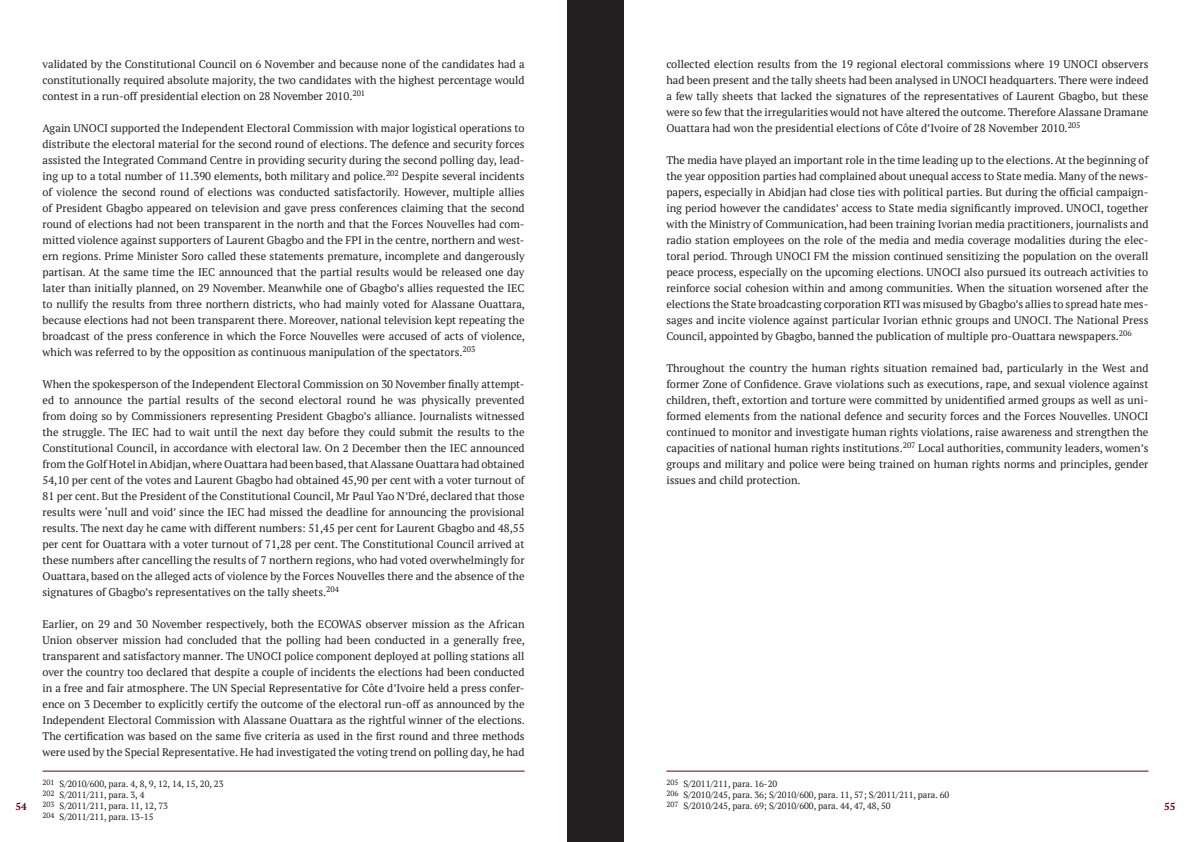
<style>
.page{position:relative;width:1191px;height:842px;background:#fff}
.page>*{position:absolute;margin:0;border:0;box-sizing:border-box;transform-origin:0 0}
.Body{font:11px/16px "PT Serif";color:#231f20;text-align:justify}
.t1{font:700 10px "PT Serif";color:#5f031e}
.Footnote{font:9px "PT Serif";color:#231f20}
</style>
<div class="page">
<hr style="left:43px;top:771px;width:481px;height:1px;background:#5f031e">
<hr style="left:666px;top:771px;width:482px;height:1px;background:#5f031e">
<div style="left:567px;top:0;width:28px;height:842px;background:#231f20"></div>
<div style="left:595px;top:0;width:29px;height:842px;background:#231f20"></div>
<p class="Body" style="left:43px;top:56px;width:483px">validated by the Constitutional Council on 6 November and because none of the candidates had a constitutionally required absolute majority, the two candidates with the highest percentage would contest in a run-off presidential election on 28 November 2010.<sup>201</sup></p>
<p class="Body" style="left:43px;top:120px;width:484px">Again UNOCI supported the Independent Electoral Commission with major logistical operations to distribute the electoral material for the second round of elections. The defence and security forces assisted the Integrated Command Centre in providing security during the second polling day, lead&shy;ing up to a total number of 11.390 elements, both military and police.<sup>202</sup> Despite several incidents of violence the second round of elections was conducted satisfactorily. However, multiple allies of President Gbagbo appeared on television and gave press conferences claiming that the second round of elections had not been transparent in the north and that the Forces Nouvelles had com&shy;mitted violence against supporters of Laurent Gbagbo and the FPI in the centre, northern and west&shy;ern regions. Prime Minister Soro called these statements premature, incomplete and dangerously partisan. At the same time the IEC announced that the partial results would be released one day later than initially planned, on 29 November. Meanwhile one of Gbagbo’s allies requested the IEC to nullify the results from three northern districts, who had mainly voted for Alassane Ouattara, because elections had not been transparent there. Moreover, national television kept repeating the broadcast of the press conference in which the Force Nouvelles were accused of acts of violence, which was referred to by the opposition as continuous manipulation of the spectators.<sup>203</sup></p>
<p class="Body" style="left:43px;top:376px;width:483px">When the spokesperson of the Independent Electoral Commission on 30 November finally attempt&shy;ed to announce the partial results of the second electoral round he was physically prevented from doing so by Commissioners representing President Gbagbo’s alliance. Journalists witnessed the struggle. The IEC had to wait until the next day before they could submit the results to the Constitutional Council, in accordance with electoral law. On 2 December then the IEC announced from the Golf Hotel in Abidjan, where Ouattara had been based, that Alassane Ouattara had obtained 54,10 per cent of the votes and Laurent Gbagbo had obtained 45,90 per cent with a voter turnout of 81 per cent. But the President of the Constitutional Council, Mr Paul Yao N’Dré, declared that those results were ‘null and void’ since the IEC had missed the deadline for announcing the provisional results. The next day he came with different numbers: 51,45 per cent for Laurent Gbagbo and 48,55 per cent for Ouattara with a voter turnout of 71,28 per cent. The Constitutional Council arrived at these numbers after cancelling the results of 7 northern regions, who had voted overwhelmingly for Ouattara, based on the alleged acts of violence by the Forces Nouvelles there and the absence of the signatures of Gbagbo’s representatives on the tally sheets.<sup>204</sup></p>
<p class="Body" style="left:43px;top:616px;width:484px">Earlier, on 29 and 30 November respectively, both the ECOWAS observer mission as the African Union observer mission had concluded that the polling had been conducted in a generally free, transparent and satisfactory manner. The UNOCI police component deployed at polling stations all over the country too declared that despite a couple of incidents the elections had been conducted in a free and fair atmosphere. The UN Special Representative for Côte d’Ivoire held a press confer&shy;ence on 3 December to explicitly certify the outcome of the electoral run-off as announced by the Independent Electoral Commission with Alassane Ouattara as the rightful winner of the elections.<br>The certification was based on the same five criteria as used in the first round and three methods were used by the Special Representative. He had investigated the voting trend on polling day, he had</p>
<p class="Footnote" style="left:43px;top:778px;width:182px"><sup>201</sup> S/2010/600, para. 4, 8, 9, 12, 14, 15, 20, 23</p>
<p class="Footnote" style="left:43px;top:789px;width:103px"><sup>202</sup> S/2011/211, para. 3, 4</p>
<p class="Footnote" style="left:43px;top:800px;width:127px"><sup>203</sup> S/2011/211, para. 11, 12, 73</p>
<p class="Footnote" style="left:43px;top:811px;width:112px"><sup>204</sup> S/2011/211, para. 13-15</p>
<p class="Body" style="left:666px;top:56px;width:483px">collected election results from the 19 regional electoral commissions where 19 UNOCI observers had been present and the tally sheets had been analysed in UNOCI headquarters. There were indeed a few tally sheets that lacked the signatures of the representatives of Laurent Gbagbo, but these were so few that the irregularities would not have altered the outcome. Therefore Alassane Dramane Ouattara had won the presidential elections of Côte d’Ivoire of 28 November 2010.<sup>205</sup></p>
<p class="Body" style="left:666px;top:152px;width:483px">The media have played an important role in the time leading up to the elections. At the beginning of the year opposition parties had complained about unequal access to State media. Many of the news&shy;papers, especially in Abidjan had close ties with political parties. But during the official campaign&shy;ing period however the candidates’ access to State media significantly improved. UNOCI, together with the Ministry of Communication, had been training Ivorian media practitioners, journalists and radio station employees on the role of the media and media coverage modalities during the elec&shy;toral period. Through UNOCI FM the mission continued sensitizing the population on the overall peace process, especially on the upcoming elections. UNOCI also pursued its outreach activities to reinforce social cohesion within and among communities. When the situation worsened after the elections the State broadcasting corporation RTI was misused by Gbagbo’s allies to spread hate mes&shy;sages and incite violence against particular Ivorian ethnic groups and UNOCI. The National Press Council, appointed by Gbagbo, banned the publication of multiple pro-Ouattara newspapers.<sup>206</sup></p>
<p class="Body" style="left:666px;top:360px;width:483px">Throughout the country the human rights situation remained bad, particularly in the West and former Zone of Confidence. Grave violations such as executions, rape, and sexual violence against children, theft, extortion and torture were committed by unidentified armed groups as well as uni&shy;formed elements from the national defence and security forces and the Forces Nouvelles. UNOCI continued to monitor and investigate human rights violations, raise awareness and strengthen the capacities of national human rights institutions.<sup>207</sup> Local authorities, community leaders, women’s groups and military and police were being trained on human rights norms and principles, gender issues and child protection.</p>
<p class="Footnote" style="left:666px;top:778px;width:112px"><sup>205</sup> S/2011/211, para. 16-20</p>
<p class="Footnote" style="left:666px;top:789px;width:284px"><sup>206</sup> S/2010/245, para. 36; S/2010/600, para. 11, 57; S/2011/211, para. 60</p>
<p class="Footnote" style="left:666px;top:800px;width:226px"><sup>207</sup> S/2010/245, para. 69; S/2010/600, para. 44, 47, 48, 50</p>
<p class="t1" style="left:16px;top:800px;width:13px">54</p>
<p class="t1" style="left:1164px;top:800px;width:13px">55</p>
</div>
